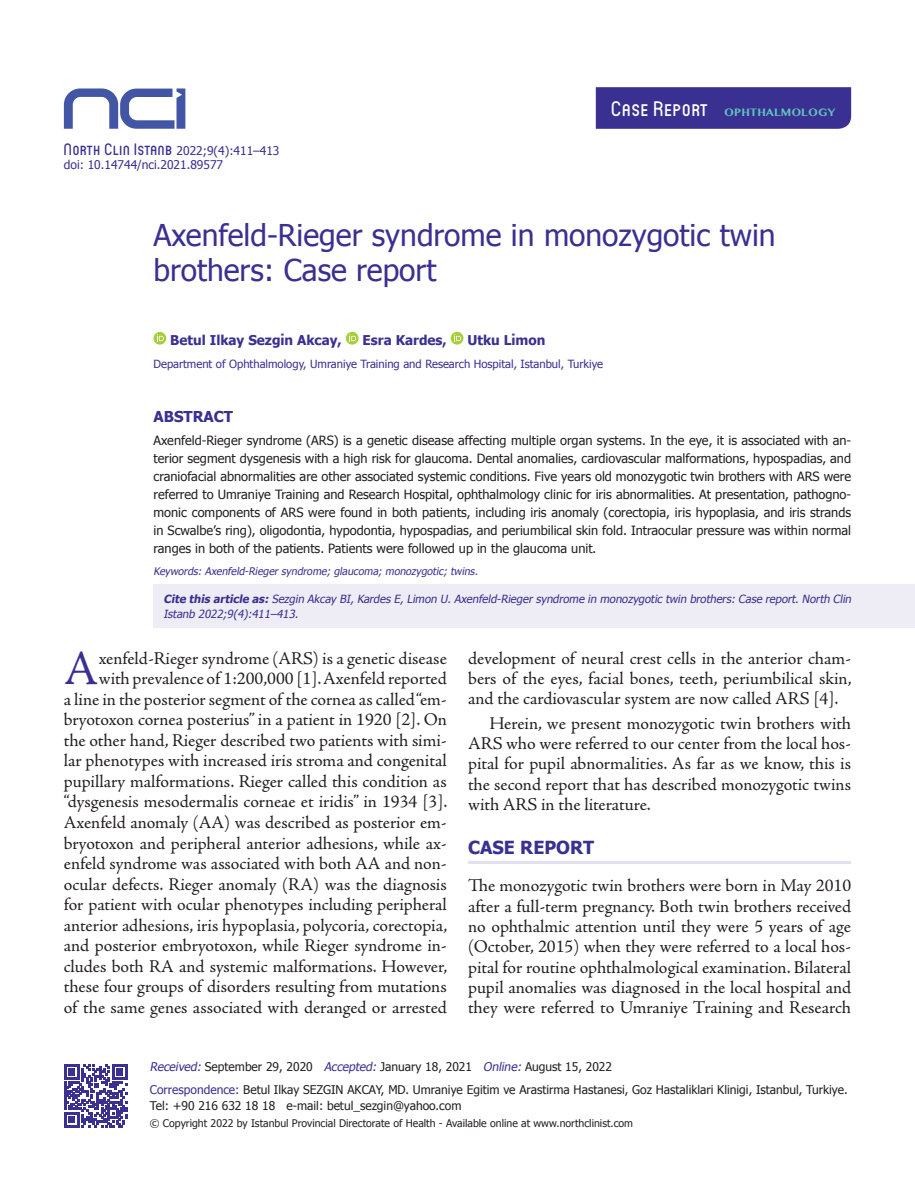
<style>
.page{position:relative;width:915px;height:1191px;background:#fff}
.page>*{position:absolute;margin:0;border:0;box-sizing:border-box;transform-origin:0 0}
._01__Yazı_Metni_NCI{font:48.9px "Adobe Jenson Pro";color:#3a3091}
._01__Yazi_Ana_Baslik{font:30px/34.5px "Tahoma";color:#3a3091}
._01__Yazı_Metni_NCI-2{font:18px/20.5px "Adobe Jenson Pro";letter-spacing:-.005em;color:#231f20;text-align:justify}
._06__Yazı_Konu_Basli{font:700 18px "Tahoma";color:#3a3091}
._05__Özet_Yazısı_NCI{font:700 15px "Tahoma";color:#3a3091}
._03__Yazar_İsimleri{font:700 13.5px "Tahoma";color:#3a3091}
._05__Özet_Yazısı_NCI-2{font:12.75px/18px "Tahoma";color:#231f20;text-align:justify}
.t1{font:12px "Tahoma";color:#231f20}
.t2{font:12px "Tahoma";color:#3a3091}
._05__Özet_Yazısı_NCI-3{font:italic 11.25px/15px "Tahoma";color:#3a3091}
._03__Yazar_İsimleri-2{font:11.25px "Tahoma";color:#3a3091}
.t3{font:700 11.25px "Tamil MN";color:#61c5c0}
.t4{font:10.5px "Tahoma";color:#231f20}
._05__Özet_Yazısı_NCI-4{font:italic 10.5px "Tahoma";color:#3a3091}
.s1{font-family:"Circula";font-weight:500;font-size:16.5px}
.s2{font-family:"Circula";font-weight:500;font-size:21px;color:#fff}
.s3{font-weight:700}
.s4{font-style:italic;color:#3a3091}
.s5{color:#3a3091}
</style>
<div class="page">
<svg style="left:153px;top:332px;width:13px;height:12px"></svg>
<svg style="left:157px;top:334px;width:7px;height:7px"></svg>
<svg style="left:346px;top:332px;width:12px;height:12px"></svg>
<svg style="left:349px;top:334px;width:7px;height:7px"></svg>
<svg style="left:450px;top:332px;width:13px;height:12px"></svg>
<svg style="left:454px;top:334px;width:7px;height:7px"></svg>
<svg style="left:64px;top:88px;width:121px;height:41px"></svg>
<div style="left:595px;top:87px;width:255px;height:42px;background:#3a3091"></div>
<svg style="left:64px;top:1064px;width:63px;height:63px"></svg>
<div style="left:153px;top:584px;width:761px;height:44px;background:#eeedf5"></div>
<hr style="left:468px;top:861px;width:382px;height:3px;background:#e2e0f0">
<p class="t2" style="left:64px;top:143px;width:217px"><span class="s1">North Clin Istanb</span> 2022;9(4):411–413</p>
<p class="t2" style="left:64px;top:157px;width:161px">doi: 10.14744/nci.2021.89577</p>
<p class="t3" style="left:611px;top:105px;width:226px"><span class="s2">Case Report</span> OPHTHALMOLOGY</p>
<p class="_01__Yazi_Ana_Baslik" style="left:153px;top:217px;width:623px">Axenfeld-Rieger syndrome in monozygotic twin brothers: Case report</p>
<p class="_03__Yazar_İsimleri" style="left:170px;top:330px;width:173px">Betul Ilkay Sezgi̇n Akcay,</p>
<p class="_03__Yazar_İsimleri" style="left:362px;top:330px;width:86px">Esra Kardes,</p>
<p class="_03__Yazar_İsimleri" style="left:467px;top:330px;width:79px">Utku Li̇mon</p>
<p class="_03__Yazar_İsimleri-2" style="left:153px;top:357px;width:451px">Department of Ophthalmology, Umraniye Training and Research Hospital, Istanbul, Turkiye</p>
<p class="_05__Özet_Yazısı_NCI" style="left:153px;top:406px;width:81px">ABSTRACT</p>
<p class="_05__Özet_Yazısı_NCI-2" style="left:153px;top:430px;width:699px">Axenfeld-Rieger syndrome (ARS) is a genetic disease affecting multiple organ systems. In the eye, it is associated with an&shy;terior segment dysgenesis with a high risk for glaucoma. Dental anomalies, cardiovascular malformations, hypospadias, and craniofacial abnormalities are other associated systemic conditions. Five years old monozygotic twin brothers with ARS were referred to Umraniye Training and Research Hospital, ophthalmology clinic for iris abnormalities. At presentation, pathogno&shy;monic components of ARS were found in both patients, including iris anomaly (corectopia, iris hypoplasia, and iris strands in Scwalbe’s ring), oligodontia, hypodontia, hypospadias, and periumbilical skin fold. Intraocular pressure was within normal ranges in both of the patients. Patients were followed up in the glaucoma unit.</p>
<p class="_05__Özet_Yazısı_NCI-4" style="left:153px;top:564px;width:328px">Keywords: Axenfeld-Rieger syndrome; glaucoma; monozygotic; twins.</p>
<p class="_05__Özet_Yazısı_NCI-3" style="left:163px;top:590px;width:691px"><span class="s3">Cite this article as:</span> Sezgin Akcay BI, Kardes E, Limon U. Axenfeld-Rieger syndrome in monozygotic twin brothers: Case report. North Clin<br>Istanb 2022;9(4):411–413.</p>
<p class="_01__Yazı_Metni_NCI-2" style="left:64px;top:648px;width:385px;text-align:right">xenfeld-Rieger syndrome (ARS) is a genetic disease with prevalence of 1:200,000 [1]. Axenfeld reported<br>a line in the posterior segment of the cornea as called “em&shy;bryotoxon cornea posterius” in a patient in 1920 [2]. On the other hand, Rieger described two patients with simi&shy;lar phenotypes with increased iris stroma and congenital pupillary malformations. Rieger called this condition as “dysgenesis mesodermalis corneae et iridis” in 1934 [3].<br>Axenfeld anomaly (AA) was described as posterior em&shy;bryotoxon and peripheral anterior adhesions, while ax&shy;enfeld syndrome was associated with both AA and non&shy;ocular defects. Rieger anomaly (RA) was the diagnosis for patient with ocular phenotypes including peripheral anterior adhesions, iris hypoplasia, polycoria, corectopia, and posterior embryotoxon, while Rieger syndrome in&shy;cludes both RA and systemic malformations. However, these four groups of disorders resulting from mutations of the same genes associated with deranged or arrested</p>
<p class="_01__Yazı_Metni_NCI-2" style="left:468px;top:648px;width:385px">development of neural crest cells in the anterior cham&shy;bers of the eyes, facial bones, teeth, periumbilical skin, and the cardiovascular system are now called ARS [4].</p>
<p class="_01__Yazı_Metni_NCI" style="left:64px;top:641px;width:36px">A</p>
<p class="_01__Yazı_Metni_NCI-2" style="left:468px;top:713px;width:384px;text-indent:21px">Herein, we present monozygotic twin brothers with ARS who were referred to our center from the local hos&shy;pital for pupil abnormalities. As far as we know, this is the second report that has described monozygotic twins with ARS in the literature.</p>
<p class="_06__Yazı_Konu_Basli" style="left:468px;top:835px;width:127px">CASE REPORT</p>
<p class="_01__Yazı_Metni_NCI-2" style="left:468px;top:876px;width:384px">The monozygotic twin brothers were born in May 2010 after a full-term pregnancy. Both twin brothers received no ophthalmic attention until they were 5 years of age (October, 2015) when they were referred to a local hos&shy;pital for routine ophthalmological examination. Bilateral pupil anomalies was diagnosed in the local hospital and they were referred to Umraniye Training and Research</p>
<p class="t1" style="left:150px;top:1058px;width:463px"><span class="s4">Received:</span> September 29, 2020 <span class="s4">Accepted:</span> January 18, 2021 <span class="s4">Online:</span> August 15, 2022</p>
<p class="t1" style="left:150px;top:1081px;width:699px"><span class="s5">Correspondence:</span> Betul Ilkay SEZGIN AKCAY, MD. Umraniye Egitim ve Arastirma Hastanesi, Goz Hastaliklari Klinigi, Istanbul, Turkiye.</p>
<p class="t1" style="left:150px;top:1098px;width:313px">Tel: +90 216 632 18 18 e-mail: betul_sezgin@yahoo.com</p>
<p class="t4" style="left:150px;top:1116px;width:484px">© Copyright 2022 by Istanbul Provincial Directorate of Health - Available online at www.northclinist.com</p>
</div>
